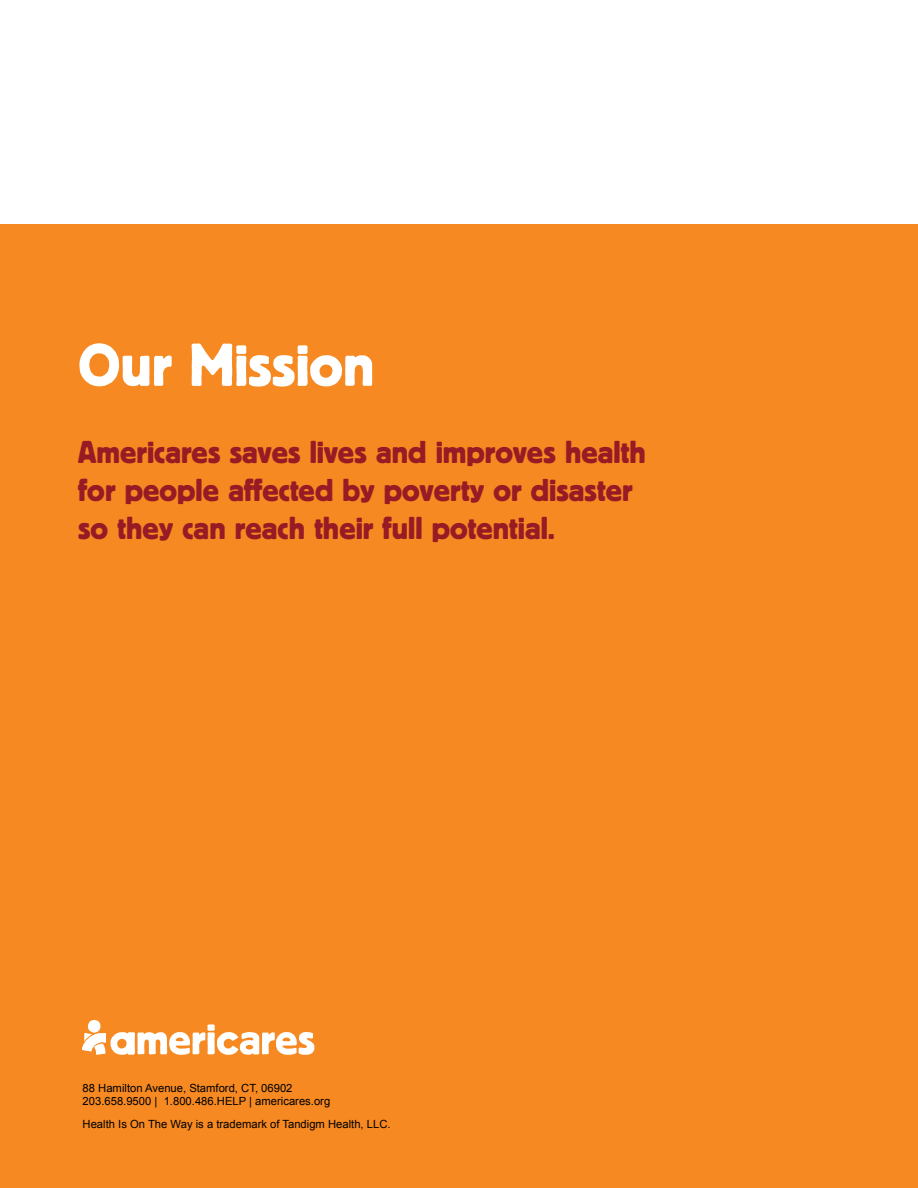
<style>
.page{position:relative;width:918px;height:1188px;background:#fff}
.page>*{position:absolute;margin:0;border:0;box-sizing:border-box;transform-origin:0 0}
.t1{font:60px "Block Berthold BQ";color:#fff}
.t2{font:31.5px/37.8px "Block Berthold BQ";color:#961b25}
.t3{font:11.25px/13.5px "Arial";color:#000}
</style>
<div class="page">
<div style="left:0;top:224px;width:918px;height:964px;background:#f68921"></div>
<svg style="left:82px;top:1020px;width:232px;height:35px"></svg>
<h1 class="t1" style="left:78px;top:339px;width:298px">Our Mission</h1>
<h2 class="t2" style="left:78px;top:434px;width:569px">Americares saves lives and improves health for people affected by poverty or disaster so they can reach their full potential.</h2>
<p class="t3" style="left:83px;top:1082px;width:249px">88 Hamilton Avenue, Stamford, CT, 06902<br>203.658.9500 | 1.800.486.HELP | americares.org</p>
<p class="t3" style="left:83px;top:1118px;width:310px">Health Is On The Way is a trademark of Tandigm Health, LLC.</p>
</div>
